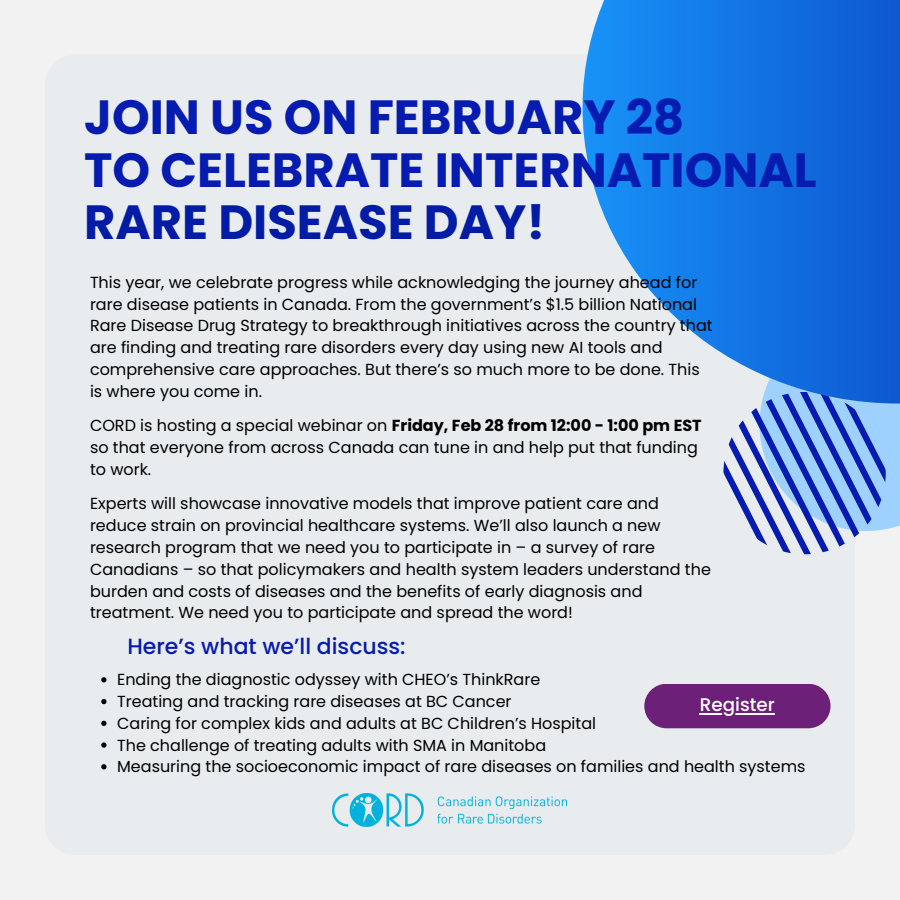
<style>
.page{position:relative;width:900px;height:900px;background:#e9ecee}
.page>*{position:absolute;margin:0;border:0;box-sizing:border-box;transform-origin:0 0}
.t1{font:700 48px/52.5px "Poppins";color:#061bb0}
.t2{font:500 22px "Poppins";color:#061bb0}
.t3{font:500 18.3px "Poppins";color:#fff}
.t4{font:16px/21.8px "Poppins";color:#000}
.s1{color:#031ca6}
.s2{font-weight:700}
</style>
<div class="page">
<svg style="left:723px;top:404px;width:177px;height:150px"></svg>
<svg style="left:583px;top:0;width:317px;height:404px"></svg>
<div style="left:644px;top:684px;width:187px;height:44px;background:#6d2077;border-radius:22px"></div>
<img style="left:333px;top:793px;width:234px;height:33px">
<hr style="left:700px;top:713px;width:75px;height:1px;background:#fff">
<svg style="left:101px;top:677px;width:5px;height:5px"></svg>
<svg style="left:101px;top:699px;width:5px;height:5px"></svg>
<svg style="left:101px;top:721px;width:5px;height:5px"></svg>
<svg style="left:101px;top:742px;width:5px;height:6px"></svg>
<svg style="left:101px;top:764px;width:5px;height:5px"></svg>
<h2 class="t1" style="left:84px;top:91px;width:734px">JOIN US ON FEBRUARY 28<br>TO CELEBRATE INTERNATIONAL<br><span class="s1">RARE DISEASE DAY!</span></h2>
<p class="t4" style="left:90px;top:271px;width:609px">This year, we celebrate progress while acknowledging the journey ahead for</p>
<p class="t4" style="left:90px;top:293px;width:609px">rare disease patients in Canada. From the government’s $1.5 billion National</p>
<p class="t4" style="left:90px;top:315px;width:624px">Rare Disease Drug Strategy to breakthrough initiatives across the country that are finding and treating rare disorders every day using new AI tools and comprehensive care approaches. But there’s so much more to be done. This is where you come in.</p>
<p class="t4" style="left:90px;top:415px;width:613px">CORD is hosting a special webinar on <span class="s2">Friday, Feb 28 from 12:00 - 1:00 pm EST </span>so that everyone from across Canada can tune in and help put that funding to work.</p>
<p class="t4" style="left:90px;top:493px;width:623px">Experts will showcase innovative models that improve patient care and reduce strain on provincial healthcare systems. We’ll also launch a new research program that we need you to participate in – a survey of rare Canadians – so that policymakers and health system leaders understand the burden and costs of diseases and the benefits of early diagnosis and treatment. We need you to participate and spread the word!</p>
<p class="t2" style="left:127px;top:631px;width:280px">Here’s what we’ll discuss:</p>
<p class="t4" style="left:117px;top:669px;width:425px">Ending the diagnostic odyssey with CHEO’s ThinkRare</p>
<p class="t4" style="left:117px;top:691px;width:396px">Treating and tracking rare diseases at BC Cancer</p>
<p class="t4" style="left:117px;top:712px;width:480px">Caring for complex kids and adults at BC Children’s Hospital</p>
<h3 class="t4" style="left:117px;top:734px;width:430px">The challenge of treating adults with SMA in Manitoba</h3>
<p class="t4" style="left:117px;top:756px;width:690px">Measuring the socioeconomic impact of rare diseases on families and health systems</p>
<p class="t3" style="left:700px;top:692px;width:77px">Register</p>
</div>
